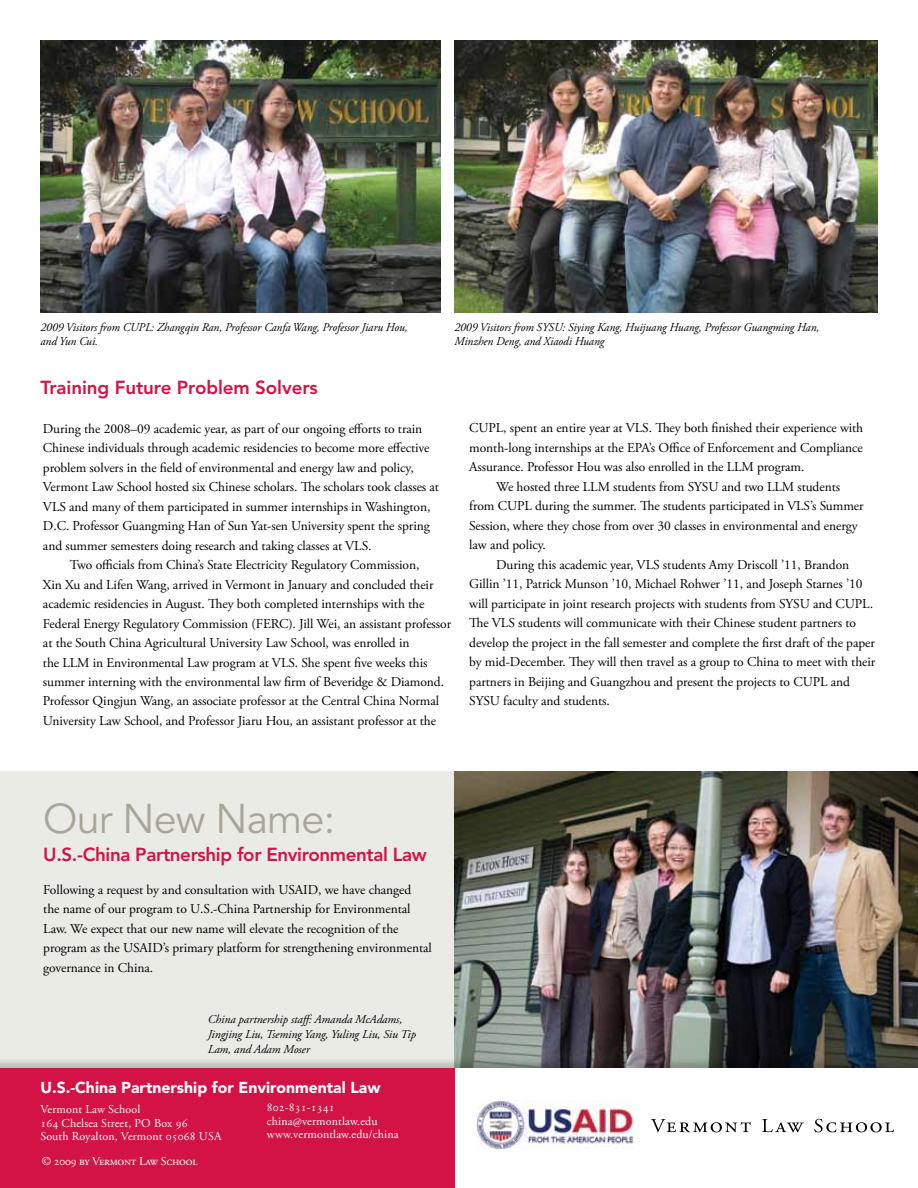
<style>
.page{position:relative;width:918px;height:1188px;background:#fff}
.page>*{position:absolute;margin:0;border:0;box-sizing:border-box;transform-origin:0 0}
.t1{font:41.25px "Avenir LT Std";letter-spacing:-.02em;color:#a7a699}
.t2{font:800 18.75px "Avenir LT Std";letter-spacing:-.02em;color:#d31245}
.t3{font:900 15.75px "Avenir LT Std";color:#fff}
.t4{font:13.5px/19.5px "Adobe Garamond Pro";letter-spacing:-.005em;color:#000}
.t5{font:italic 12px/14.7px "Adobe Garamond Pro";letter-spacing:-.005em;color:#000}
.t6{font:12px/13.5px "Adobe Garamond Pro";letter-spacing:.01em;color:#fff}
.t7{font:12px "Adobe Garamond Pro";letter-spacing:-.02em;color:#fff}
</style>
<div class="page">
<div style="left:0;top:772px;width:918px;height:297px;background:#ebebe5"></div>
<img style="left:40px;top:40px;width:401px;height:273px">
<img style="left:454px;top:41px;width:424px;height:272px">
<img style="left:454px;top:772px;width:464px;height:285px">
<div style="left:0;top:1057px;width:918px;height:48px;background:#000;opacity:.2"></div>
<div style="left:0;top:1069px;width:918px;height:35px;background:#fff"></div>
<div style="left:0;top:1069px;width:454px;height:119px;background:#d31245"></div>
<img style="left:477px;top:1100px;width:156px;height:49px">
<svg style="left:651px;top:1119px;width:243px;height:13px"></svg>
<p class="t5" style="left:40px;top:320px;width:369px">2009 Visitors from CUPL: Zhangqin Ran, Professor Canfa Wang, Professor Jiaru Hou, and Yun Cui.</p>
<p class="t5" style="left:454px;top:320px;width:366px">2009 Visitors from SYSU: Siying Kang, Huijuang Huang, Professor Guangming Han,<br>Minzhen Deng, and Xiaodi Huang</p>
<h2 class="t2" style="left:40px;top:377px;width:279px">Training Future Problem Solvers</h2>
<p class="t4" style="left:43px;top:419px;width:398px">During the 2008–09 academic year, as part of our ongoing efforts to train Chinese individuals through academic residencies to become more effective problem solvers in the field of environmental and energy law and policy, Vermont Law School hosted six Chinese scholars. The scholars took classes at VLS and many of them participated in summer internships in Washington, D.C. Professor Guangming Han of Sun Yat-sen University spent the spring and summer semesters doing research and taking classes at VLS.</p>
<p class="t4" style="left:43px;top:555px;width:410px;text-indent:27px">Two officials from China’s State Electricity Regulatory Commission,<br>Xin Xu and Lifen Wang, arrived in Vermont in January and concluded their academic residencies in August. They both completed internships with the Federal Energy Regulatory Commission (FERC). Jill Wei, an assistant professor at the South China Agricultural University Law School, was enrolled in<br>the LLM in Environmental Law program at VLS. She spent five weeks this summer interning with the environmental law firm of Beveridge &amp; Diamond.<br>Professor Qingjun Wang, an associate professor at the Central China Normal University Law School, and Professor Jiaru Hou, an assistant professor at the</p>
<p class="t4" style="left:469px;top:419px;width:396px">CUPL, spent an entire year at VLS. They both finished their experience with</p>
<p class="t4" style="left:469px;top:438px;width:395px">month-long internships at the EPA’s Office of Enforcement and Compliance</p>
<p class="t4" style="left:469px;top:458px;width:337px">Assurance. Professor Hou was also enrolled in the LLM program.</p>
<p class="t4" style="left:496px;top:477px;width:345px">We hosted three LLM students from SYSU and two LLM students</p>
<p class="t4" style="left:469px;top:497px;width:396px">from CUPL during the summer. The students participated in VLS’s Summer</p>
<p class="t4" style="left:469px;top:516px;width:390px">Session, where they chose from over 30 classes in environmental and energy</p>
<p class="t4" style="left:469px;top:536px;width:78px">law and policy.</p>
<p class="t4" style="left:496px;top:555px;width:355px">During this academic year, VLS students Amy Driscoll ’11, Brandon</p>
<p class="t4" style="left:469px;top:575px;width:395px">Gillin ’11, Patrick Munson ’10, Michael Rohwer ’11, and Joseph Starnes ’10</p>
<p class="t4" style="left:469px;top:594px;width:405px">will participate in joint research projects with students from SYSU and CUPL.</p>
<p class="t4" style="left:469px;top:614px;width:388px">The VLS students will communicate with their Chinese student partners to</p>
<p class="t4" style="left:469px;top:633px;width:407px">develop the project in the fall semester and complete the first draft of the paper</p>
<p class="t4" style="left:469px;top:653px;width:408px">by mid-December. They will then travel as a group to China to meet with their</p>
<p class="t4" style="left:469px;top:672px;width:382px">partners in Beijing and Guangzhou and present the projects to CUPL and</p>
<p class="t4" style="left:469px;top:692px;width:142px">SYSU faculty and students.</p>
<h1 class="t1" style="left:43px;top:795px;width:293px">Our New Name:</h1>
<h2 class="t2" style="left:43px;top:843px;width:385px">U.S.-China Partnership for Environmental Law</h2>
<p class="t4" style="left:43px;top:880px;width:390px">Following a request by and consultation with USAID, we have changed<br>the name of our program to U.S.-China Partnership for Environmental Law. We expect that our new name will elevate the recognition of the program as the USAID’s primary platform for strengthening environmental governance in China.</p>
<p class="t5" style="left:208px;top:1012px;width:210px">China partnership staff: Amanda McAdams,<br>Jingjing Liu, Tseming Yang, Yuling Liu, Siu Tip<br>Lam, and Adam Moser</p>
<p class="t3" style="left:40px;top:1078px;width:342px">U.S.-China Partnership for Environmental Law</p>
<p class="t6" style="left:40px;top:1103px;width:182px">Vermont Law School<br>164 Chelsea Street, PO Box 96<br>South Royalton, Vermont 05068 USA</p>
<p class="t6" style="left:267px;top:1101px;width:133px">802-831-1341 china@vermontlaw.edu www.vermontlaw.edu/china</p>
<p class="t7" style="left:42px;top:1154px;width:155px">© 2009 by Vermont Law School</p>
</div>
